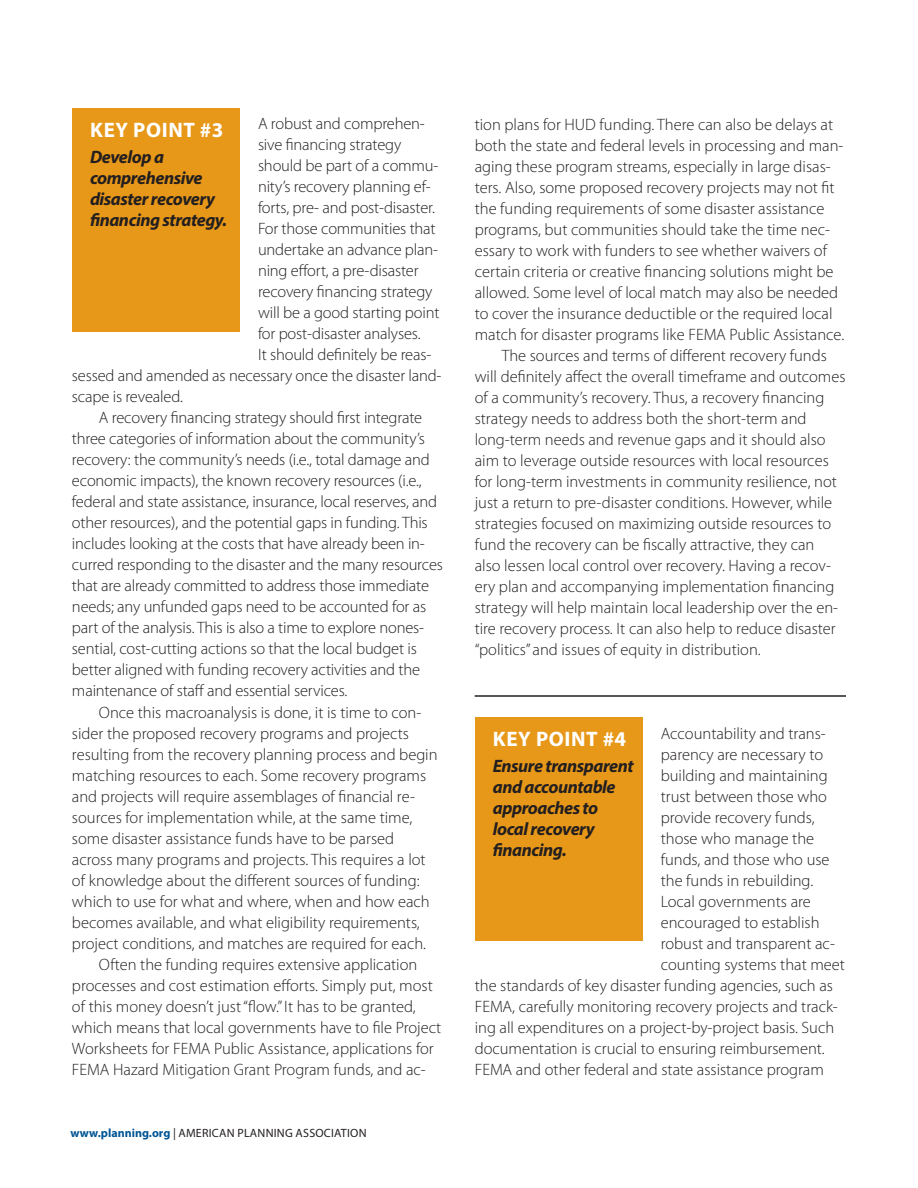
<style>
.page{position:relative;width:918px;height:1188px;background:#fff}
.page>*{position:absolute;margin:0;border:0;box-sizing:border-box;transform-origin:0 0}
.t1{font:700 21px "Myriad Pro";letter-spacing:.03em;color:#fff}
.t2{font:italic 700 18px/21px "Myriad Pro";letter-spacing:-.025em;color:#231f20}
.t3{font:300 16.5px "Myriad Pro";color:#231f20}
.t4{font:12px "Myriad Pro";letter-spacing:.02em;color:#231f20}
.s1{font-weight:700;color:#005594}
</style>
<div class="page">
<div style="left:72px;top:108px;width:168px;height:224px;background:#e89818"></div>
<div style="left:475px;top:717px;width:168px;height:223px;background:#e89818"></div>
<hr style="left:475px;top:695px;width:371px;height:2px;background:#231f20">
<p class="t3" style="left:258px;top:115px;width:168px">A robust and comprehen-</p>
<p class="t3" style="left:258px;top:136px;width:145px">sive financing strategy</p>
<p class="t3" style="left:258px;top:157px;width:182px">should be part of a commu-</p>
<p class="t3" style="left:258px;top:178px;width:174px">nity’s recovery planning ef-</p>
<p class="t3" style="left:258px;top:199px;width:179px">forts, pre- and post-disaster.</p>
<p class="t3" style="left:258px;top:220px;width:179px">For those communities that</p>
<p class="t3" style="left:258px;top:241px;width:182px">undertake an advance plan-</p>
<p class="t3" style="left:258px;top:262px;width:162px">ning effort, a pre-disaster</p>
<p class="t3" style="left:258px;top:283px;width:176px">recovery financing strategy</p>
<p class="t3" style="left:258px;top:304px;width:183px">will be a good starting point</p>
<p class="t3" style="left:258px;top:325px;width:164px">for post-disaster analyses.</p>
<p class="t3" style="left:258px;top:346px;width:175px">It should definitely be reas-</p>
<p class="t3" style="left:72px;top:367px;width:371px">sessed and amended as necessary once the disaster land-</p>
<p class="t3" style="left:72px;top:388px;width:112px">scape is revealed.</p>
<p class="t3" style="left:99px;top:409px;width:325px">A recovery financing strategy should first integrate</p>
<p class="t3" style="left:72px;top:430px;width:354px">three categories of information about the community’s</p>
<p class="t3" style="left:72px;top:451px;width:359px">recovery: the community’s needs (i.e., total damage and</p>
<p class="t3" style="left:72px;top:472px;width:351px">economic impacts), the known recovery resources (i.e.,</p>
<p class="t3" style="left:72px;top:493px;width:367px">federal and state assistance, insurance, local reserves, and</p>
<p class="t3" style="left:72px;top:514px;width:357px">other resources), and the potential gaps in funding. This</p>
<p class="t3" style="left:72px;top:535px;width:354px">includes looking at the costs that have already been in-</p>
<p class="t3" style="left:72px;top:556px;width:373px">curred responding to the disaster and the many resources</p>
<p class="t3" style="left:72px;top:577px;width:359px">that are already committed to address those immediate</p>
<p class="t3" style="left:72px;top:598px;width:356px">needs; any unfunded gaps need to be accounted for as</p>
<p class="t3" style="left:72px;top:619px;width:354px">part of the analysis. This is also a time to explore nones-</p>
<p class="t3" style="left:72px;top:640px;width:346px">sential, cost-cutting actions so that the local budget is</p>
<p class="t3" style="left:72px;top:661px;width:350px">better aligned with funding recovery activities and the</p>
<p class="t3" style="left:72px;top:682px;width:277px">maintenance of staff and essential services.</p>
<p class="t3" style="left:99px;top:703px;width:324px">Once this macroanalysis is done, it is time to con-</p>
<p class="t3" style="left:72px;top:724px;width:339px">sider the proposed recovery programs and projects</p>
<p class="t3" style="left:72px;top:745px;width:367px">resulting from the recovery planning process and begin</p>
<p class="t3" style="left:72px;top:766px;width:356px">matching resources to each. Some recovery programs</p>
<p class="t3" style="left:72px;top:787px;width:345px">and projects will require assemblages of financial re-</p>
<p class="t3" style="left:72px;top:808px;width:342px">sources for implementation while, at the same time,</p>
<p class="t3" style="left:72px;top:829px;width:324px">some disaster assistance funds have to be parsed</p>
<p class="t3" style="left:72px;top:850px;width:355px">across many programs and projects. This requires a lot</p>
<p class="t3" style="left:72px;top:871px;width:349px">of knowledge about the different sources of funding:</p>
<p class="t3" style="left:72px;top:892px;width:359px">which to use for what and where, when and how each</p>
<p class="t3" style="left:72px;top:913px;width:349px">becomes available, and what eligibility requirements,</p>
<p class="t3" style="left:72px;top:934px;width:356px">project conditions, and matches are required for each.</p>
<p class="t3" style="left:99px;top:955px;width:320px">Often the funding requires extensive application</p>
<p class="t3" style="left:72px;top:976px;width:362px">processes and cost estimation efforts. Simply put, most</p>
<p class="t3" style="left:72px;top:997px;width:345px">of this money doesn’t just “flow.” It has to be granted,</p>
<p class="t3" style="left:72px;top:1018px;width:371px">which means that local governments have to file Project</p>
<p class="t3" style="left:72px;top:1039px;width:363px">Worksheets for FEMA Public Assistance, applications for</p>
<p class="t3" style="left:72px;top:1060px;width:355px">FEMA Hazard Mitigation Grant Program funds, and ac-</p>
<p class="t1" style="left:90px;top:116px;width:135px">KEY POINT #3</p>
<p class="t2" style="left:90px;top:146px;width:139px">Develop a comprehensive disaster recovery financing strategy.</p>
<p class="t4" style="left:71px;top:1126px;width:298px"><span class="s1">www.planning.org</span> | AMERICAN PLANNING ASSOCIATION</p>
<p class="t3" style="left:475px;top:115px;width:360px">tion plans for HUD funding. There can also be delays at</p>
<p class="t3" style="left:475px;top:136px;width:370px">both the state and federal levels in processing and man-</p>
<p class="t3" style="left:475px;top:157px;width:358px">aging these program streams, especially in large disas-</p>
<p class="t3" style="left:475px;top:178px;width:361px">ters. Also, some proposed recovery projects may not fit</p>
<p class="t3" style="left:475px;top:199px;width:351px">the funding requirements of some disaster assistance</p>
<p class="t3" style="left:475px;top:220px;width:357px">programs, but communities should take the time nec-</p>
<p class="t3" style="left:475px;top:241px;width:354px">essary to work with funders to see whether waivers of</p>
<p class="t3" style="left:475px;top:262px;width:360px">certain criteria or creative financing solutions might be</p>
<p class="t3" style="left:475px;top:283px;width:365px">allowed. Some level of local match may also be needed</p>
<p class="t3" style="left:475px;top:304px;width:359px">to cover the insurance deductible or the required local</p>
<p class="t3" style="left:475px;top:325px;width:371px">match for disaster programs like FEMA Public Assistance.</p>
<p class="t3" style="left:502px;top:346px;width:327px">The sources and terms of different recovery funds</p>
<p class="t3" style="left:475px;top:367px;width:372px">will definitely affect the overall timeframe and outcomes</p>
<p class="t3" style="left:475px;top:388px;width:351px">of a community’s recovery. Thus, a recovery financing</p>
<p class="t3" style="left:475px;top:409px;width:333px">strategy needs to address both the short-term and</p>
<p class="t3" style="left:475px;top:430px;width:352px">long-term needs and revenue gaps and it should also</p>
<p class="t3" style="left:475px;top:451px;width:356px">aim to leverage outside resources with local resources</p>
<p class="t3" style="left:475px;top:472px;width:364px">for long-term investments in community resilience, not</p>
<p class="t3" style="left:475px;top:493px;width:359px">just a return to pre-disaster conditions. However, while</p>
<p class="t3" style="left:475px;top:514px;width:358px">strategies focused on maximizing outside resources to</p>
<p class="t3" style="left:475px;top:535px;width:341px">fund the recovery can be fiscally attractive, they can</p>
<p class="t3" style="left:475px;top:556px;width:358px">also lessen local control over recovery. Having a recov-</p>
<p class="t3" style="left:475px;top:577px;width:361px">ery plan and accompanying implementation financing</p>
<p class="t3" style="left:475px;top:598px;width:365px">strategy will help maintain local leadership over the en-</p>
<p class="t3" style="left:475px;top:619px;width:363px">tire recovery process. It can also help to reduce disaster</p>
<p class="t3" style="left:475px;top:640px;width:288px">“politics” and issues of equity in distribution.</p>
<p class="t3" style="left:661px;top:724px;width:167px">Accountability and trans-</p>
<p class="t3" style="left:661px;top:745px;width:164px">parency are necessary to</p>
<p class="t3" style="left:661px;top:766px;width:169px">building and maintaining</p>
<p class="t3" style="left:661px;top:787px;width:168px">trust between those who</p>
<p class="t3" style="left:661px;top:808px;width:156px">provide recovery funds,</p>
<p class="t3" style="left:661px;top:829px;width:155px">those who manage the</p>
<p class="t3" style="left:661px;top:850px;width:170px">funds, and those who use</p>
<p class="t3" style="left:661px;top:871px;width:154px">the funds in rebuilding.</p>
<p class="t3" style="left:661px;top:892px;width:152px">Local governments are</p>
<p class="t3" style="left:661px;top:913px;width:160px">encouraged to establish</p>
<p class="t3" style="left:661px;top:934px;width:176px">robust and transparent ac-</p>
<p class="t3" style="left:661px;top:955px;width:186px">counting systems that meet</p>
<p class="t3" style="left:475px;top:976px;width:360px">the standards of key disaster funding agencies, such as</p>
<p class="t3" style="left:475px;top:997px;width:365px">FEMA, carefully monitoring recovery projects and track-</p>
<p class="t3" style="left:475px;top:1018px;width:361px">ing all expenditures on a project-by-project basis. Such</p>
<p class="t3" style="left:475px;top:1039px;width:352px">documentation is crucial to ensuring reimbursement.</p>
<p class="t3" style="left:475px;top:1060px;width:351px">FEMA and other federal and state assistance program</p>
<p class="t1" style="left:493px;top:725px;width:135px">KEY POINT #4</p>
<p class="t2" style="left:493px;top:755px;width:143px">Ensure transparent and accountable approaches to local recovery financing.</p>
</div>
